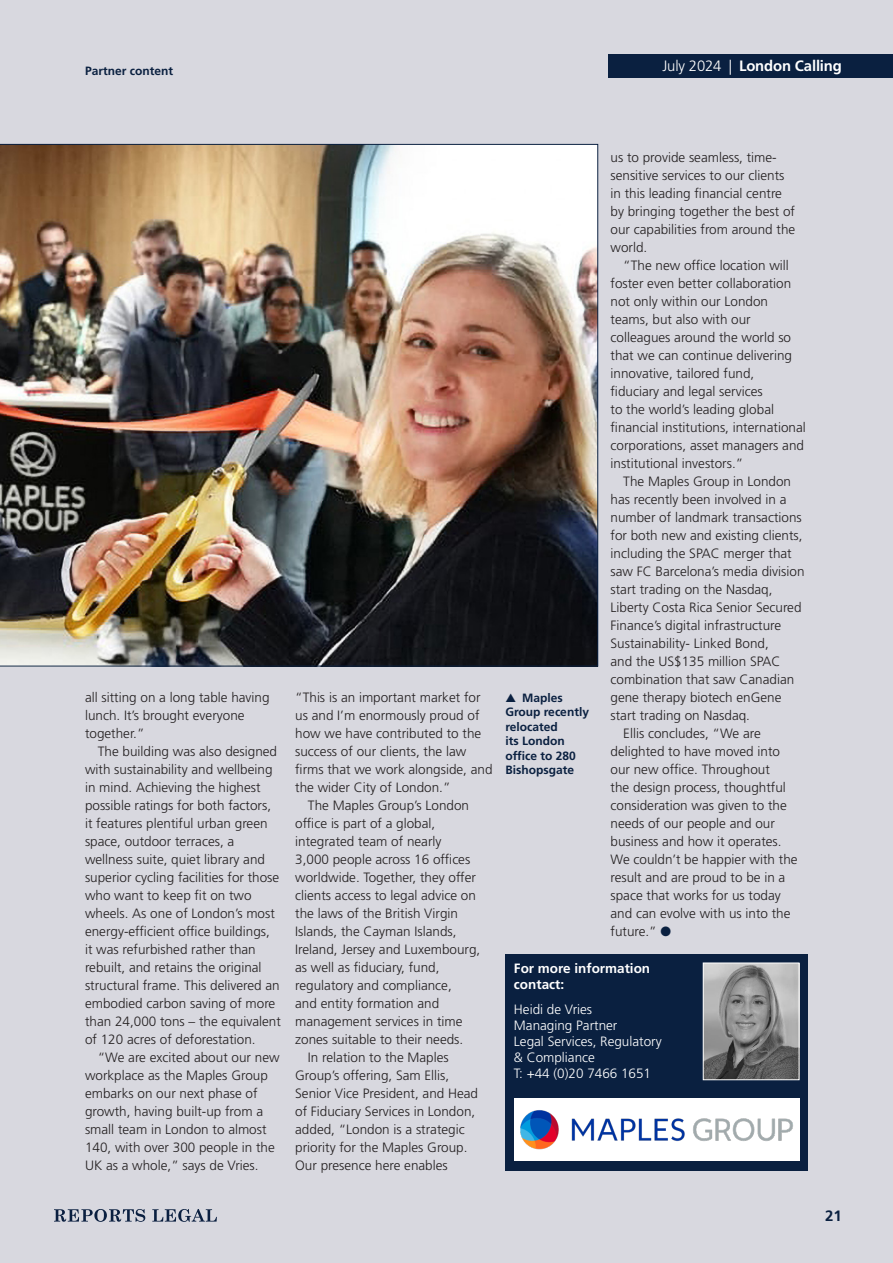
<style>
.page{position:relative;width:893px;height:1263px;background:#d8d8df}
.page>*{position:absolute;margin:0;border:0;box-sizing:border-box;transform-origin:0 0}
.t1{font:700 15px "Frutiger LT Std";letter-spacing:-.01em;color:#fff}
.t2{font:700 15px "Frutiger LT Std";color:#0a2040}
.t3{font:300 13.5px/18px "Frutiger LT Std";color:#231f20}
.Body_text{font:300 13.5px "Frutiger LT Std";color:#fff}
.Body_text-2{font:700 13.5px/16.2px "Frutiger LT Std";color:#fff}
.t4{font:700 12px/14.4px "Frutiger LT Std";color:#0a2040}
.s1{font-weight:300}
.s2{color:#0a2040}
</style>
<div class="page">
<div style="left:608px;top:54px;width:285px;height:23px;background:#0a2040"></div>
<svg style="left:54px;top:1209px;width:91px;height:13px"></svg>
<svg style="left:152px;top:1209px;width:65px;height:13px"></svg>
<img style="left:0;top:144px;width:598px;height:522px">
<div style="left:505px;top:954px;width:303px;height:216px;background:#0a2040"></div>
<img style="left:514px;top:1098px;width:285px;height:63px">
<img style="left:705px;top:965px;width:92px;height:113px">
<div style="left:703px;top:963px;width:96px;height:117px;border:1px solid #fff"></div>
<p class="t4" style="left:85px;top:64px;width:90px">Partner content</p>
<p class="t1" style="left:662px;top:57px;width:181px"><span class="s1">July 2024 |</span> London Calling</p>
<p class="t3" style="left:85px;top:689px;width:186px">all sitting on a long table having lunch. It’s brought everyone together.”</p>
<p class="t3" style="left:85px;top:743px;width:197px;text-indent:13px">The building was also designed with sustainability and wellbeing in mind. Achieving the highest possible ratings for both factors, it features plentiful urban green space, outdoor terraces, a wellness suite, quiet library and superior cycling facilities for those who want to keep fit on two wheels. As one of London’s most energy-efficient office buildings,<br>it was refurbished rather than rebuilt, and retains the original structural frame. This delivered an embodied carbon saving of more than 24,000 tons – the equivalent of 120 acres of deforestation.</p>
<p class="t3" style="left:85px;top:1049px;width:196px;text-indent:13px">“We are excited about our new workplace as the Maples Group embarks on our next phase of growth, having built-up from a small team in London to almost<br>140, with over 300 people in the<br>UK as a whole,” says de Vries.</p>
<p class="t3" style="left:295px;top:689px;width:199px">“This is an important market for us and I’m enormously proud of how we have contributed to the success of our clients, the law firms that we work alongside, and the wider City of London.”</p>
<p class="t3" style="left:295px;top:797px;width:187px;text-indent:13px">The Maples Group’s London office is part of a global, integrated team of nearly<br>3,000 people across 16 offices worldwide. Together, they offer clients access to legal advice on the laws of the British Virgin<br>Islands, the Cayman Islands,<br>Ireland, Jersey and Luxembourg, as well as fiduciary, fund, regulatory and compliance,<br>and entity formation and management services in time zones suitable to their needs.</p>
<p class="t3" style="left:295px;top:1049px;width:184px;text-indent:13px">In relation to the Maples<br>Group’s offering, Sam Ellis,<br>Senior Vice President, and Head of Fiduciary Services in London, added, “London is a strategic priority for the Maples Group.<br>Our presence here enables</p>
<p class="t4" style="left:505px;top:691px;width:85px">▲ Maples<br>Group recently relocated<br>its London office to 280<br>Bishopsgate</p>
<p class="t3" style="left:610px;top:149px;width:186px">us to provide seamless, time&shy;sensitive services to our clients in this leading financial centre by bringing together the best of our capabilities from around the world.</p>
<p class="t3" style="left:610px;top:257px;width:197px;text-indent:13px">“The new office location will foster even better collaboration not only within our London teams, but also with our colleagues around the world so that we can continue delivering innovative, tailored fund, fiduciary and legal services<br>to the world’s leading global financial institutions, international corporations, asset managers and institutional investors.”</p>
<p class="t3" style="left:610px;top:473px;width:196px;text-indent:13px">The Maples Group in London has recently been involved in a number of landmark transactions for both new and existing clients, including the SPAC merger that saw FC Barcelona’s media division start trading on the Nasdaq,<br>Liberty Costa Rica Senior Secured<br>Finance’s digital infrastructure<br>Sustainability- Linked Bond,<br>and the US$135 million SPAC combination that saw Canadian gene therapy biotech enGene start trading on Nasdaq.</p>
<p class="t3" style="left:610px;top:725px;width:189px;text-indent:13px">Ellis concludes, “We are delighted to have moved into our new office. Throughout<br>the design process, thoughtful consideration was given to the needs of our people and our business and how it operates.<br>We couldn’t be happier with the result and are proud to be in a space that works for us today and can evolve with us into the future.” <span class="s2">●</span></p>
<p class="Body_text-2" style="left:514px;top:960px;width:138px">For more information contact:</p>
<p class="Body_text" style="left:514px;top:1001px;width:80px">Heidi de Vries</p>
<p class="Body_text" style="left:514px;top:1017px;width:105px">Managing Partner</p>
<p class="Body_text" style="left:514px;top:1034px;width:149px">Legal Services, Regulatory</p>
<p class="Body_text" style="left:514px;top:1050px;width:83px">&amp; Compliance</p>
<p class="Body_text" style="left:514px;top:1066px;width:139px">T: +44 (0)20 7466 1651</p>
<p class="t2" style="left:825px;top:1207px;width:18px">21</p>
</div>
